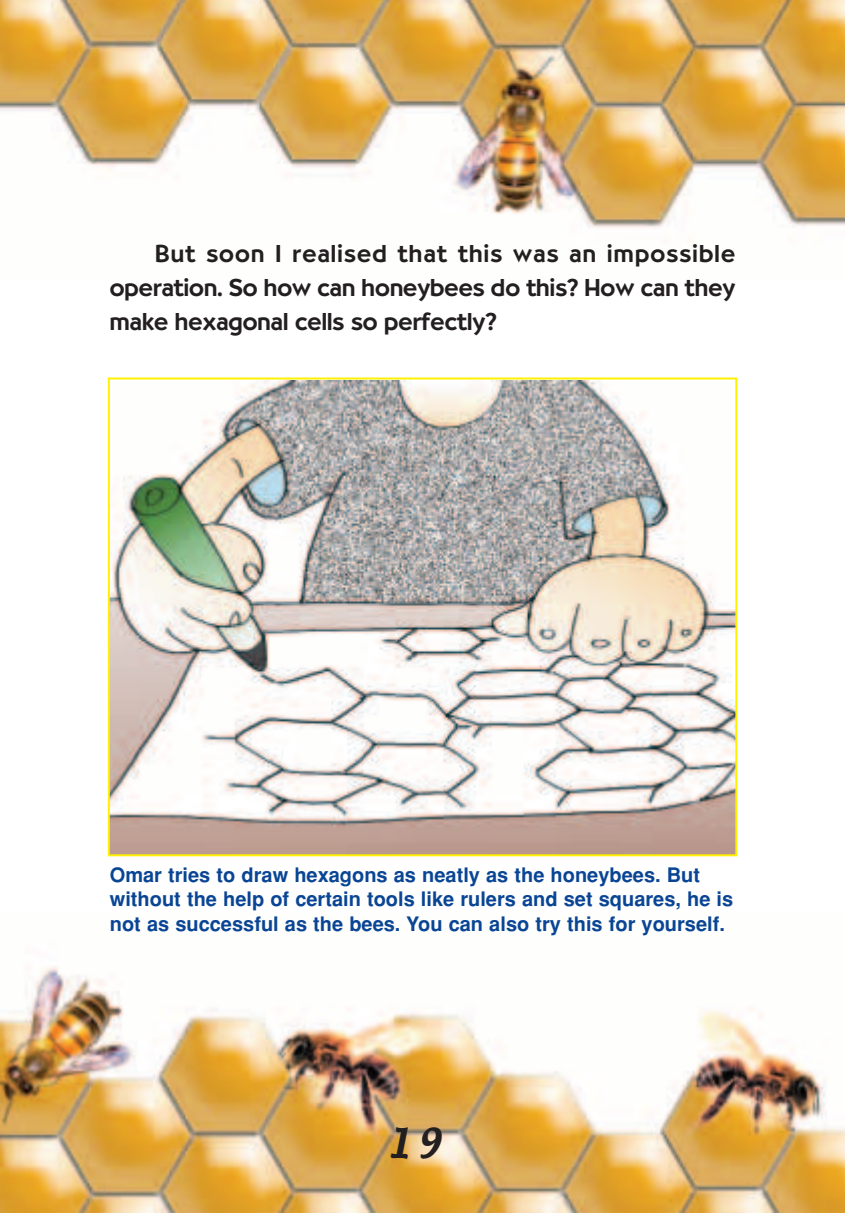
<style>
.page{position:relative;width:845px;height:1213px;background:#fff}
.page>*{position:absolute;margin:0;border:0;box-sizing:border-box;transform-origin:0 0}
.t1{font:36px "Textile TU Regular";color:#231f20}
.t2{font:500 24px/34px "Bernhard";color:#231f20;text-align:justify}
.t3{font:20px/24.8px "Helvetica Turk B";color:#094594}
</style>
<div class="page">
<img style="left:0;top:0;width:845px;height:243px">
<img style="left:0;top:967px;width:845px;height:246px">
<img style="left:111px;top:380px;width:623px;height:473px">
<div style="left:108px;top:377px;width:629px;height:479px;border:2px solid #fff101"></div>
<p class="t2" style="left:110px;top:240px;width:627px;text-indent:45px">But soon I realised that this was an impossible operation. So how can honeybees do this? How can they make hexagonal cells so perfectly?</p>
<p class="t3" style="left:110px;top:864px;width:625px">Omar tries to draw hexagons as neatly as the honeybees. But without the help of certain tools like rulers and set squares, he is not as successful as the bees. You can also try this for yourself.</p>
<h1 class="t1" style="left:386px;top:1127px;width:56px">19</h1>
</div>
